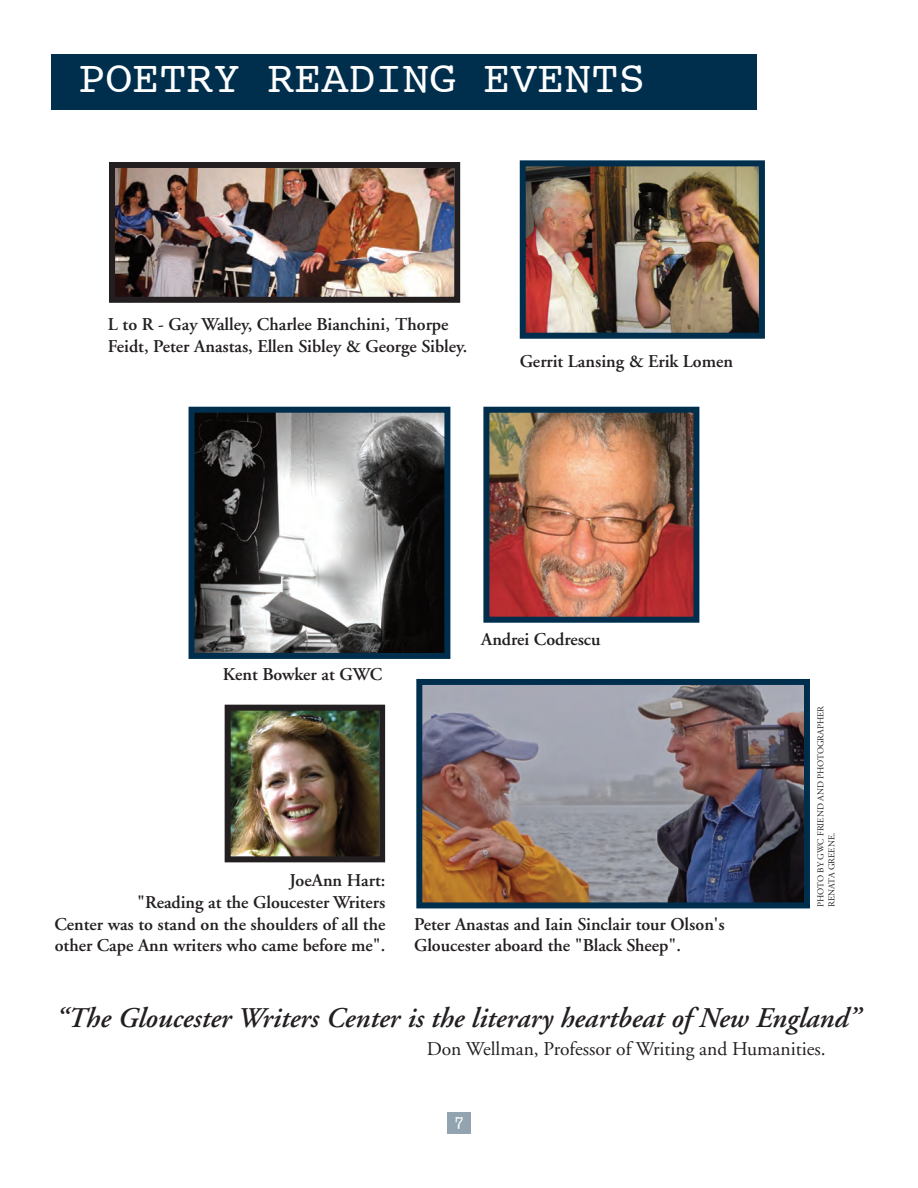
<style>
.page{position:relative;width:918px;height:1188px;background:#fff}
.page>*{position:absolute;margin:0;border:0;box-sizing:border-box;transform-origin:0 0}
.t1{font:45px "Courier";color:#fff}
.t2{font:italic 600 28.5px "Adobe Garamond";color:#231f20}
.t3{font:19.5px "Adobe Garamond";color:#231f20}
.t4{font:600 18px/21.6px "Adobe Garamond";color:#231f20}
.t5{font:condensed 18px "American Typewriter";color:#fff}
.t6{font:9px/10.8px "Adobe Garamond";color:#231f20}
</style>
<div class="page">
<div style="left:448px;top:1112px;width:23px;height:22px;background:#93a4b1"></div>
<div style="left:52px;top:54px;width:705px;height:55px;background:#002f4e"></div>
<img style="left:196px;top:414px;width:247px;height:238px">
<div style="left:189px;top:407px;width:261px;height:252px;border:6px solid #002f4e"></div>
<img style="left:423px;top:686px;width:380px;height:215px">
<div style="left:416px;top:679px;width:394px;height:229px;border:6px solid #002f4e"></div>
<img style="left:116px;top:169px;width:337px;height:127px">
<div style="left:109px;top:162px;width:351px;height:141px;border:6px solid #231f20"></div>
<img style="left:527px;top:167px;width:231px;height:165px">
<div style="left:520px;top:160px;width:245px;height:179px;border:6px solid #002f4e"></div>
<img style="left:490px;top:414px;width:202px;height:202px">
<div style="left:483px;top:407px;width:216px;height:216px;border:6px solid #002f4e"></div>
<img style="left:232px;top:712px;width:146px;height:143px">
<div style="left:225px;top:705px;width:160px;height:157px;border:6px solid #231f20"></div>
<p class="t1" style="left:79px;top:58px;width:569px">POETRY READING EVENTS</p>
<p class="t4" style="left:108px;top:315px;width:361px">L to R - Gay Walley, Charlee Bianchini, Thorpe<br>Feidt, Peter Anastas, Ellen Sibley &amp; George Sibley.</p>
<p class="t4" style="left:520px;top:352px;width:215px">Gerrit Lansing &amp; Erik Lomen</p>
<p class="t4" style="left:223px;top:665px;width:161px">Kent Bowker at GWC</p>
<p class="t4" style="left:481px;top:630px;width:121px">Andrei Codrescu</p>
<p class="t4" style="left:54px;top:871px;width:333px;text-align:right">JoeAnn Hart:<br>"Reading at the Gloucester Writers<br>Center was to stand on the shoulders of all the other Cape Ann writers who came before me".</p>
<p class="t4" style="left:414px;top:915px;width:312px">Peter Anastas and Iain Sinclair tour Olson's<br>Gloucester aboard the "Black Sheep".</p>
<p class="t6" style="left:816px;top:907px;width:203px;rotate:-90deg">PHOTO BY GWC FRIEND AND PHOTOGRAPHER<br>RENATA GREENE.</p>
<p class="t2" style="left:55px;top:1007px;width:806px">“The Gloucester Writers Center is the literary heartbeat of New England”</p>
<p class="t3" style="left:427px;top:1041px;width:400px">Don Wellman, Professor of Writing and Humanities.</p>
<p class="t5" style="left:455px;top:1113px;width:10px">7</p>
</div>
